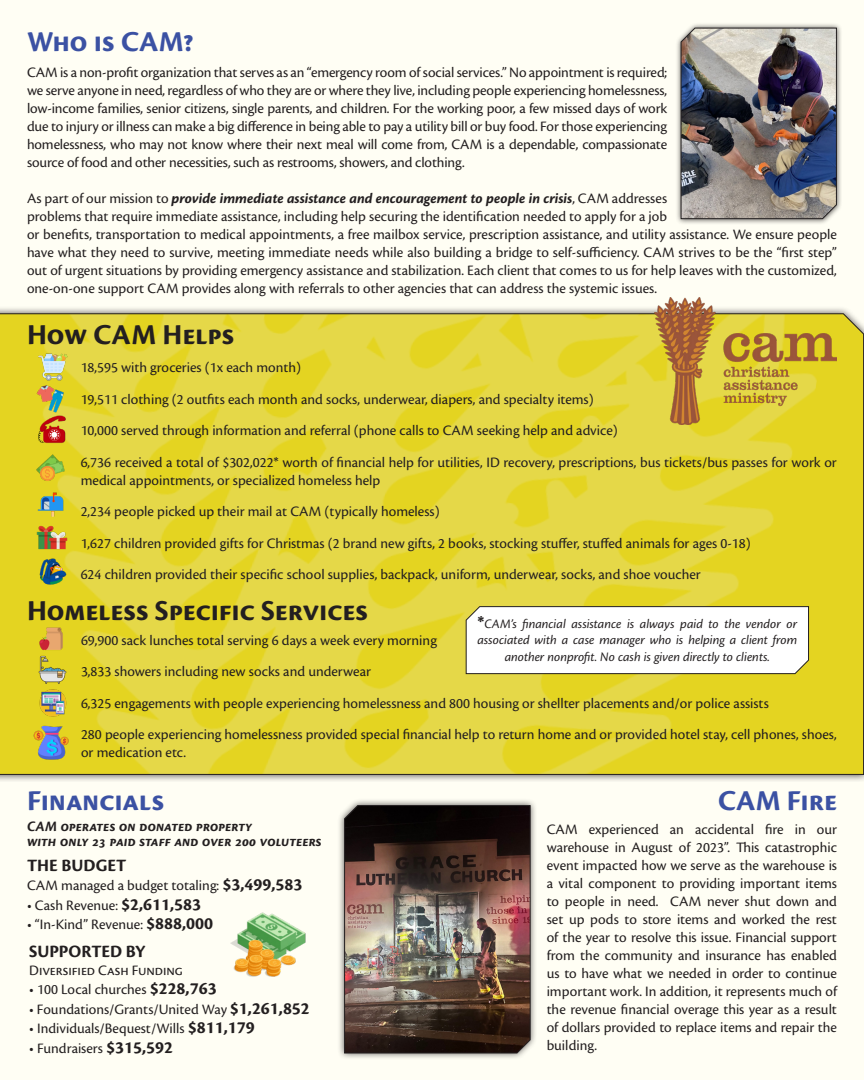
<style>
.page{position:relative;width:864px;height:1080px;background:#fffef4}
.page>*{position:absolute;margin:0;border:0;box-sizing:border-box;transform-origin:0 0}
.t1{font:700 30px "Cronos Pro";color:#231f20}
.t2{font:700 30px "Cronos Pro";color:#3b51a3}
.t3{font:700 18px "Cronos Pro";letter-spacing:-.005em;color:#231f20}
.t4{font:15px/18px "Cronos Pro";color:#231f20}
.t5{font:italic 700 15px "Cronos Pro";letter-spacing:-.005em;color:#231f20}
.t6{font:italic 13.5px/16.2px "Cronos Pro";letter-spacing:-.005em;color:#231f20;text-align:center}
.s1{font-weight:700;font-style:italic}
.s2{font-weight:700;font-style:normal;font-size:18px}
.s3{font-weight:700;font-size:18px}
</style>
<div class="page">
<div style="left:0;top:306px;width:864px;height:476px;background:#231f20;opacity:.75"></div>
<svg style="left:0;top:313px;width:864px;height:462px;background:#e3d537"></svg>
<div style="left:465px;top:606px;width:344px;height:68px;background:#fff"></div>
<div style="left:675px;top:22px;width:167px;height:203px;background:#231f20;opacity:.75"></div>
<img style="left:680px;top:27px;width:157px;height:192px">
<img style="left:35px;top:623px;width:34px;height:29px">
<img style="left:36px;top:686px;width:33px;height:34px">
<img style="left:34px;top:652px;width:37px;height:34px">
<img style="left:27px;top:724px;width:48px;height:39px">
<img style="left:230px;top:912px;width:76px;height:65px">
<img style="left:35px;top:555px;width:35px;height:33px">
<img style="left:34px;top:385px;width:35px;height:31px">
<img style="left:33px;top:347px;width:38px;height:38px">
<img style="left:35px;top:413px;width:34px;height:36px">
<img style="left:34px;top:490px;width:35px;height:29px">
<img style="left:31px;top:519px;width:40px;height:35px">
<img style="left:33px;top:449px;width:38px;height:38px">
<img style="left:655px;top:297px;width:182px;height:128px">
<div style="left:337px;top:798px;width:200px;height:263px;background:#231f20;opacity:.75"></div>
<img style="left:344px;top:805px;width:187px;height:249px">
<p class="t2" style="left:27px;top:24px;width:168px">Who is CAM?</p>
<p class="t4" style="left:27px;top:63px;width:642px;text-align:justify">CAM is a non-profit organization that serves as an “emergency room of social services.” No appointment is required; we serve anyone in need, regardless of who they are or where they live, including people experiencing homelessness, low-income families, senior citizens, single parents, and children. For the working poor, a few missed days of work due to injury or illness can make a big difference in being able to pay a utility bill or buy food. For those experiencing homelessness, who may not know where their next meal will come from, CAM is a dependable, compassionate source of food and other necessities, such as restrooms, showers, and clothing.</p>
<p class="t4" style="left:27px;top:189px;width:812px">As part of our mission to <span class="s1">provide immediate assistance and encouragement to people in crisis</span>, CAM addresses<br>problems that require immediate assistance, including help securing the identification needed to apply for a job<br>or benefits, transportation to medical appointments, a free mailbox service, prescription assistance, and utility assistance. We ensure people have what they need to survive, meeting immediate needs while also building a bridge to self-sufficiency. CAM strives to be the “first step” out of urgent situations by providing emergency assistance and stabilization. Each client that comes to us for help leaves with the customized, one-on-one support CAM provides along with referrals to other agencies that can address the systemic issues.</p>
<p class="t1" style="left:27px;top:318px;width:209px">How CAM Helps</p>
<p class="t4" style="left:81px;top:359px;width:222px">18,595 with groceries (1x each month)</p>
<p class="t4" style="left:81px;top:390px;width:514px">19,511 clothing (2 outfits each month and socks, underwear, diapers, and specialty items)</p>
<p class="t4" style="left:81px;top:422px;width:539px">10,000 served through information and referral (phone calls to CAM seeking help and advice)</p>
<p class="t4" style="left:81px;top:453px;width:758px">6,736 received a total of $302,022* worth of financial help for utilities, ID recovery, prescriptions, bus tickets/bus passes for work or medical appointments, or specialized homeless help</p>
<p class="t4" style="left:81px;top:503px;width:360px">2,234 people picked up their mail at CAM (typically homeless)</p>
<p class="t4" style="left:81px;top:534px;width:672px">1,627 children provided gifts for Christmas (2 brand new gifts, 2 books, stocking stuffer, stuffed animals for ages 0-18)</p>
<p class="t4" style="left:81px;top:566px;width:622px">624 children provided their specific school supplies, backpack, uniform, underwear, socks, and shoe voucher</p>
<p class="t1" style="left:27px;top:594px;width:342px">Homeless Specific Services</p>
<p class="t6" style="left:477px;top:616px;width:321px"><span class="s2">*</span>CAM’s financial assistance is always paid to the vendor or associated with a case manager who is helping a client from another nonprofit. No cash is given directly to clients.</p>
<p class="t4" style="left:81px;top:631px;width:357px">69,900 sack lunches total serving 6 days a week every morning</p>
<p class="t4" style="left:81px;top:662px;width:291px">3,833 showers including new socks and underwear</p>
<p class="t4" style="left:81px;top:694px;width:689px">6,325 engagements with people experiencing homelessness and 800 housing or shellter placements and/or police assists</p>
<p class="t4" style="left:81px;top:725px;width:757px">280 people experiencing homelessness provided special financial help to return home and or provided hotel stay, cell phones, shoes, or medication etc.</p>
<p class="t2" style="left:27px;top:784px;width:139px">Financials</p>
<p class="t5" style="left:27px;top:818px;width:227px">CAM operates on donated property</p>
<p class="t5" style="left:27px;top:833px;width:296px">with only 23 paid staff and over 200 voluteers</p>
<p class="t3" style="left:27px;top:855px;width:101px">THE BUDGET</p>
<p class="t4" style="left:27px;top:877px;width:277px">CAM managed a budget totaling: <span class="s3">$3,499,583</span></p>
<p class="t4" style="left:27px;top:896px;width:176px">• Cash Revenue: <span class="s3">$2,611,583</span></p>
<p class="t4" style="left:27px;top:916px;width:188px">• “In-Kind” Revenue: <span class="s3">$888,000</span></p>
<p class="t3" style="left:29px;top:941px;width:118px">SUPPORTED BY</p>
<p class="t4" style="left:29px;top:961px;width:155px">Diversified Cash Funding</p>
<p class="t4" style="left:29px;top:981px;width:189px">• 100 Local churches <span class="s3">$228,763</span></p>
<p class="t4" style="left:29px;top:1000px;width:282px">• Foundations/Grants/United Way <span class="s3">$1,261,852</span></p>
<p class="t4" style="left:29px;top:1020px;width:227px">• Individuals/Bequest/Wills <span class="s3">$811,179</span></p>
<p class="t4" style="left:29px;top:1039px;width:145px">• Fundraisers <span class="s3">$315,592</span></p>
<p class="t2" style="left:718px;top:784px;width:120px">CAM Fire</p>
<p class="t4" style="left:547px;top:820px;width:293px;text-align:justify">CAM experienced an accidental fire in our warehouse in August of 2023”. This catastrophic event impacted how we serve as the warehouse is a vital component to providing important items to people in need. CAM never shut down and set up pods to store items and worked the rest of the year to resolve this issue. Financial support from the community and insurance has enabled us to have what we needed in order to continue important work. In addition, it represents much of the revenue financial overage this year as a result of dollars provided to replace items and repair the building.</p>
</div>
